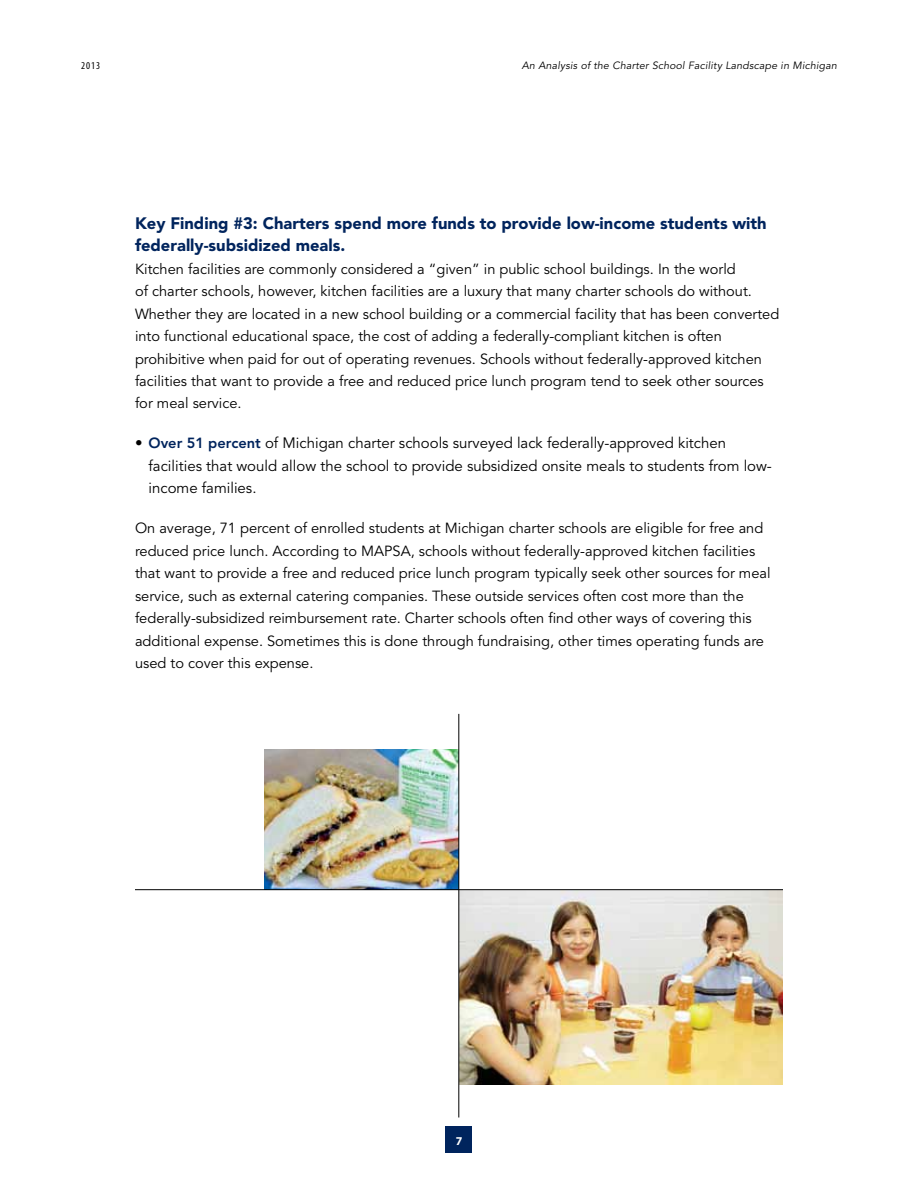
<style>
.page{position:relative;width:918px;height:1188px;background:#fff}
.page>*{position:absolute;margin:0;border:0;box-sizing:border-box;transform-origin:0 0}
.t1{font:900 16.5px/22.5px "Avenir";color:#00245d}
.t2{font:15px/22.5px "Avenir";color:#000}
.t3{font:14.7px/22.5px "Avenir";color:#000}
.t4{font:700 12px "Myriad Pro";color:#fff}
.t5{font:italic 10.5px "Avenir";letter-spacing:.02em;color:#000}
.t6{font:condensed 10.5px "Myriad Pro";color:#000}
.s1{font-weight:800;font-size:14.7px;color:#00245d}
</style>
<div class="page">
<div style="left:446px;top:1126px;width:26px;height:28px;background:#00245d"></div>
<img style="left:460px;top:890px;width:323px;height:195px">
<img style="left:265px;top:750px;width:194px;height:139px">
<hr style="left:459px;top:714px;width:1px;height:404px;background:#000">
<hr style="left:135px;top:889px;width:648px;height:1px;background:#000">
<p class="t6" style="left:81px;top:60px;width:21px">2013</p>
<p class="t5" style="left:522px;top:59px;width:317px">An Analysis of the Charter School Facility Landscape in Michigan</p>
<p class="t1" style="left:135px;top:211px;width:633px">Key Finding #3: Charters spend more funds to provide low-income students with federally-subsidized meals.</p>
<p class="t3" style="left:135px;top:258px;width:646px">Kitchen facilities are commonly considered a “given” in public school buildings. In the world<br>of charter schools, however, kitchen facilities are a luxury that many charter schools do without.<br>Whether they are located in a new school building or a commercial facility that has been converted into functional educational space, the cost of adding a federally-compliant kitchen is often prohibitive when paid for out of operating revenues. Schools without federally-approved kitchen facilities that want to provide a free and reduced price lunch program tend to seek other sources for meal service.</p>
<p class="t2" style="left:148px;top:432px;width:625px;text-indent:-13px">• <span class="s1">Over 51 percent</span> of Michigan charter schools surveyed lack federally-approved kitchen facilities that would allow the school to provide subsidized onsite meals to students from low&shy;income families.</p>
<p class="t3" style="left:135px;top:517px;width:637px">On average, 71 percent of enrolled students at Michigan charter schools are eligible for free and reduced price lunch. According to MAPSA, schools without federally-approved kitchen facilities that want to provide a free and reduced price lunch program typically seek other sources for meal service, such as external catering companies. These outside services often cost more than the federally-subsidized reimbursement rate. Charter schools often find other ways of covering this additional expense. Sometimes this is done through fundraising, other times operating funds are used to cover this expense.</p>
<p class="t4" style="left:456px;top:1134px;width:8px">7</p>
</div>
